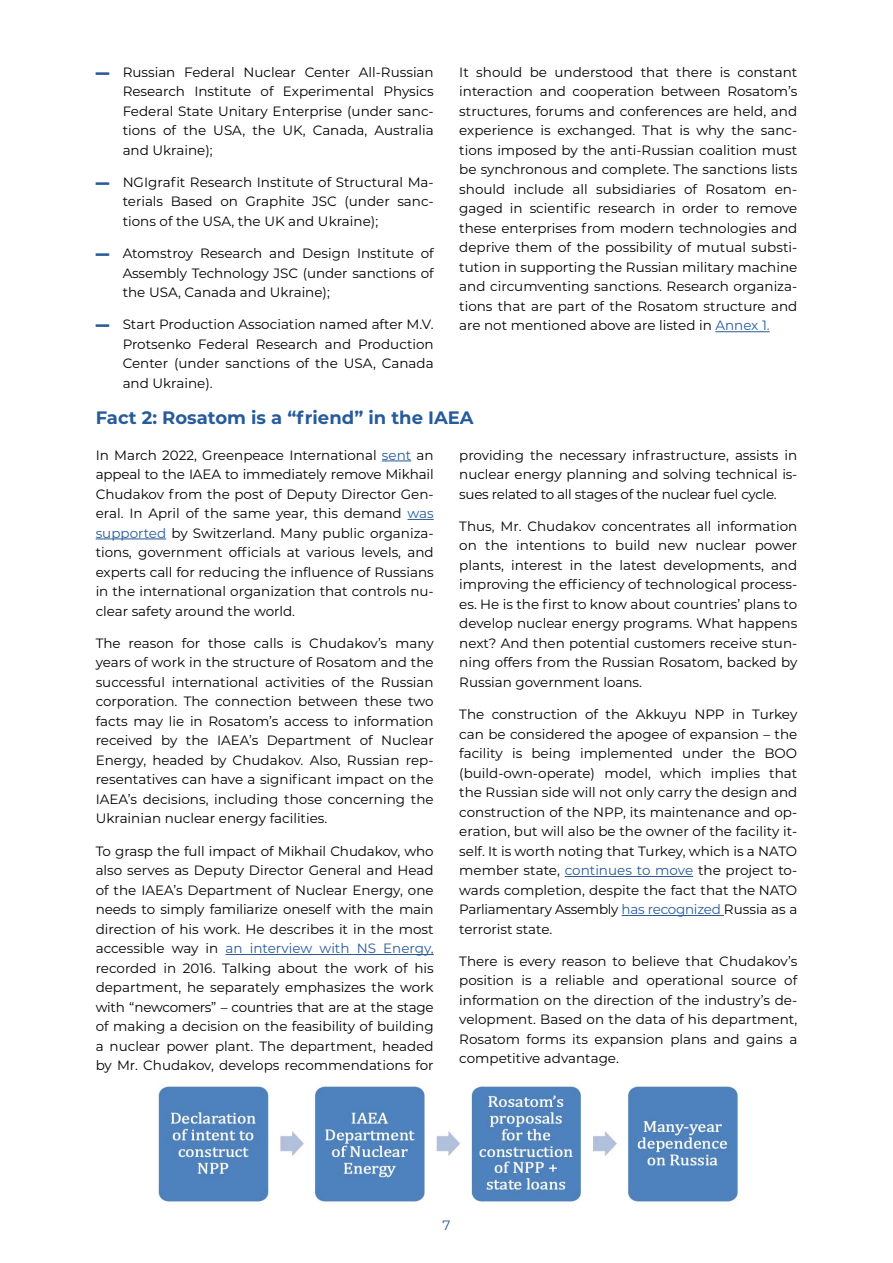
<style>
.page{position:relative;width:893px;height:1263px;background:#fff}
.page>*{position:absolute;margin:0;border:0;box-sizing:border-box;transform-origin:0 0}
.t1{font:700 18px "Montserrat";color:#275b9b}
.t2{font:13.5px/19.5px "Montserrat";color:#000;text-align:justify}
.t3{font:13.5px "Montserrat";color:#275b9b}
.s1{font-family:"Times New Roman";color:#275b9b}
.s2{color:#275b9b}
</style>
<div class="page">
<svg style="left:382px;top:461px;width:29px;height:1px"></svg>
<svg style="left:407px;top:519px;width:27px;height:1px"></svg>
<hr style="left:96px;top:539px;width:70px;height:1px;background:#275b9b">
<hr style="left:226px;top:954px;width:208px;height:1px;background:#275b9b">
<hr style="left:565px;top:876px;width:128px;height:1px;background:#275b9b">
<hr style="left:622px;top:915px;width:102px;height:1px;background:#275b9b">
<hr style="left:715px;top:331px;width:55px;height:1px;background:#275b9b">
<img style="left:158px;top:1083px;width:580px;height:120px">
<p class="t2" style="left:123px;top:62px;width:313px;text-indent:-27px"><span class="s1">▬</span> Russian Federal Nuclear Center All-Russian Research Institute of Experimental Physics Federal State Unitary Enterprise (under sanc&shy;tions of the USA, the UK, Canada, Australia and Ukraine);</p>
<p class="t2" style="left:123px;top:172px;width:313px;text-indent:-27px"><span class="s1">▬</span> NGIgrafit Research Institute of Structural Ma&shy;terials Based on Graphite JSC (under sanc&shy;tions of the USA, the UK and Ukraine);</p>
<p class="t2" style="left:123px;top:243px;width:313px;text-indent:-27px"><span class="s1">▬</span> Atomstroy Research and Design Institute of Assembly Technology JSC (under sanctions of the USA, Canada and Ukraine);</p>
<p class="t2" style="left:123px;top:314px;width:313px;text-indent:-27px"><span class="s1">▬</span> Start Production Association named after M.V.<br>Protsenko Federal Research and Production Center (under sanctions of the USA, Canada and Ukraine).</p>
<p class="t2" style="left:459px;top:62px;width:340px">It should be understood that there is constant interaction and cooperation between Rosatom’s structures, forums and conferences are held, and experience is exchanged. That is why the sanc&shy;tions imposed by the anti-Russian coalition must be synchronous and complete. The sanctions lists should include all subsidiaries of Rosatom en&shy;gaged in scientific research in order to remove these enterprises from modern technologies and deprive them of the possibility of mutual substi&shy;tution in supporting the Russian military machine and circumventing sanctions. Research organiza&shy;tions that are part of the Rosatom structure and are not mentioned above are listed in <span class="s2">Annex 1.</span></p>
<h1 class="t1" style="left:96px;top:404px;width:380px">Fact 2: Rosatom is a “friend” in the IAEA</h1>
<p class="t2" style="left:96px;top:445px;width:340px">In March 2022, Greenpeace International <span class="s2">sent</span> an appeal to the IAEA to immediately remove Mikhail Chudakov from the post of Deputy Director Gen&shy;eral. In April of the same year, this demand <span class="s2">was supported</span> by Switzerland. Many public organiza&shy;tions, government officials at various levels, and experts call for reducing the influence of Russians in the international organization that controls nu&shy;clear safety around the world.</p>
<p class="t2" style="left:96px;top:633px;width:340px">The reason for those calls is Chudakov’s many years of work in the structure of Rosatom and the successful international activities of the Russian corporation. The connection between these two facts may lie in Rosatom’s access to information received by the IAEA’s Department of Nuclear Energy, headed by Chudakov. Also, Russian rep&shy;resentatives can have a significant impact on the IAEA’s decisions, including those concerning the Ukrainian nuclear energy facilities.</p>
<p class="t2" style="left:96px;top:840px;width:340px">To grasp the full impact of Mikhail Chudakov, who also serves as Deputy Director General and Head of the IAEA’s Department of Nuclear Energy, one needs to simply familiarize oneself with the main direction of his work. He describes it in the most accessible way in <span class="s2">an interview with NS Energy, </span>recorded in 2016. Talking about the work of his department, he separately emphasizes the work with “newcomers” – countries that are at the stage of making a decision on the feasibility of building a nuclear power plant. The department, headed by Mr. Chudakov, develops recommendations for</p>
<p class="t2" style="left:459px;top:445px;width:340px">providing the necessary infrastructure, assists in nuclear energy planning and solving technical is&shy;sues related to all stages of the nuclear fuel cycle.</p>
<p class="t2" style="left:459px;top:516px;width:340px">Thus, Mr. Chudakov concentrates all information on the intentions to build new nuclear power plants, interest in the latest developments, and improving the efficiency of technological process&shy;es. He is the first to know about countries’ plans to develop nuclear energy programs. What happens next? And then potential customers receive stun&shy;ning offers from the Russian Rosatom, backed by Russian government loans.</p>
<p class="t2" style="left:459px;top:704px;width:340px">The construction of the Akkuyu NPP in Turkey can be considered the apogee of expansion – the facility is being implemented under the BOO (build-own-operate) model, which implies that the Russian side will not only carry the design and construction of the NPP, its maintenance and op&shy;eration, but will also be the owner of the facility it&shy;self. It is worth noting that Turkey, which is a NATO member state, <span class="s2">continues to move</span> the project to&shy;wards completion, despite the fact that the NATO Parliamentary Assembly <span class="s2">has recognized</span> Russia as a terrorist state.</p>
<p class="t2" style="left:459px;top:951px;width:340px">There is every reason to believe that Chudakov’s position is a reliable and operational source of information on the direction of the industry’s de&shy;velopment. Based on the data of his department, Rosatom forms its expansion plans and gains a competitive advantage.</p>
<p class="t3" style="left:442px;top:1216px;width:9px">7</p>
</div>
